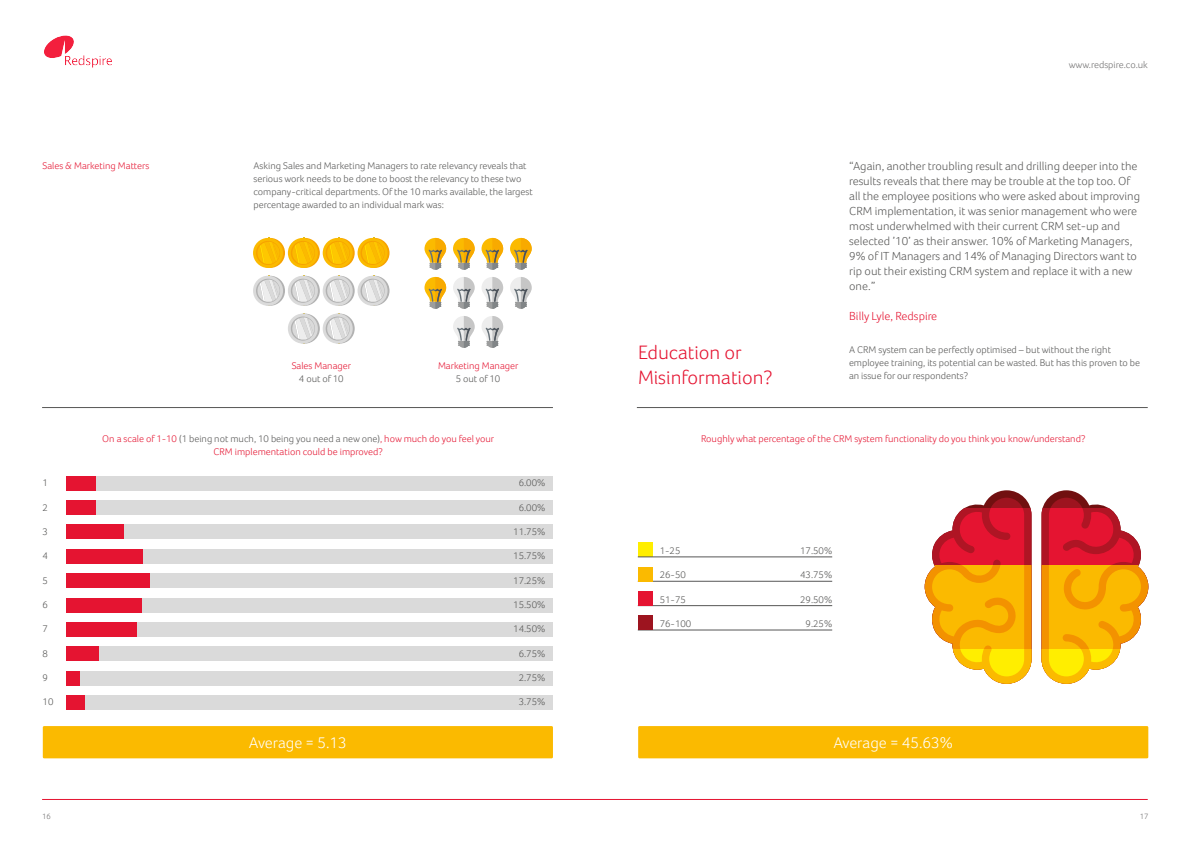
<style>
.page{position:relative;width:1191px;height:842px;background:#fff}
.page>*{position:absolute;margin:0;border:0;box-sizing:border-box;transform-origin:0 0}
.t1{font:300 20px/25px "Foco";color:#e51431}
.t2{font:300 16px "Foco";color:#fff}
.t3{font:300 12px/15px "Foco";color:#575756}
.t4{font:300 12px "Foco";color:#e51431}
.t5{font:300 10px/13px "Foco";color:#575756}
.t6{font:300 10px/13px "Foco";color:#e51431;text-align:center}
.t7{font:300 10px "Foco";color:#706f6f}
.t8{font:300 8px "Foco";color:#706f6f}
.s1{color:#575756}
</style>
<div class="page">
<svg style="left:44px;top:35px;width:68px;height:33px"></svg>
<hr style="left:42px;top:799px;width:1105px;height:1px;background:#e51431">
<div style="left:66px;top:476px;width:487px;height:14px;background:#dadada"></div>
<div style="left:66px;top:500px;width:487px;height:15px;background:#dadada"></div>
<div style="left:66px;top:525px;width:487px;height:14px;background:#dadada"></div>
<div style="left:66px;top:549px;width:487px;height:14px;background:#dadada"></div>
<div style="left:66px;top:573px;width:487px;height:15px;background:#dadada"></div>
<div style="left:66px;top:598px;width:487px;height:14px;background:#dadada"></div>
<div style="left:66px;top:622px;width:487px;height:15px;background:#dadada"></div>
<div style="left:66px;top:646px;width:487px;height:15px;background:#dadada"></div>
<div style="left:66px;top:671px;width:487px;height:14px;background:#dadada"></div>
<div style="left:66px;top:695px;width:487px;height:15px;background:#dadada"></div>
<div style="left:66px;top:476px;width:30px;height:14px;background:#e51431"></div>
<div style="left:66px;top:500px;width:30px;height:15px;background:#e51431"></div>
<div style="left:66px;top:525px;width:57px;height:14px;background:#e51431"></div>
<div style="left:66px;top:549px;width:77px;height:14px;background:#e51431"></div>
<div style="left:66px;top:573px;width:84px;height:15px;background:#e51431"></div>
<div style="left:66px;top:598px;width:76px;height:14px;background:#e51431"></div>
<div style="left:66px;top:622px;width:71px;height:15px;background:#e51431"></div>
<div style="left:66px;top:646px;width:33px;height:15px;background:#e51431"></div>
<div style="left:66px;top:671px;width:14px;height:14px;background:#e51431"></div>
<div style="left:66px;top:695px;width:19px;height:15px;background:#e51431"></div>
<div style="left:43px;top:726px;width:510px;height:32px;background:#fbba00"></div>
<div style="left:638px;top:726px;width:510px;height:32px;background:#fbba00"></div>
<hr style="left:42px;top:407px;width:511px;height:1px;background:#575756">
<hr style="left:637px;top:407px;width:510px;height:1px;background:#575756">
<svg style="left:255px;top:238px;width:30px;height:30px"></svg>
<div style="left:253px;top:238px;width:30px;height:30px;background:#fbba00;border-radius:50%"></div>
<div style="left:256px;top:241px;width:24px;height:24px;background:#f7a200;border-radius:50%"></div>
<svg style="left:257px;top:242px;width:23px;height:22px"></svg>
<svg style="left:290px;top:238px;width:30px;height:30px"></svg>
<div style="left:288px;top:238px;width:30px;height:30px;background:#fbba00;border-radius:50%"></div>
<div style="left:291px;top:241px;width:24px;height:24px;background:#f7a200;border-radius:50%"></div>
<svg style="left:291px;top:242px;width:24px;height:22px"></svg>
<svg style="left:325px;top:238px;width:30px;height:30px"></svg>
<div style="left:323px;top:238px;width:30px;height:30px;background:#fbba00;border-radius:50%"></div>
<div style="left:326px;top:241px;width:24px;height:24px;background:#f7a200;border-radius:50%"></div>
<svg style="left:326px;top:242px;width:24px;height:22px"></svg>
<svg style="left:359px;top:238px;width:30px;height:30px"></svg>
<svg style="left:357px;top:238px;width:30px;height:30px"></svg>
<div style="left:360px;top:241px;width:24px;height:24px;background:#f7a200;border-radius:50%"></div>
<svg style="left:361px;top:242px;width:23px;height:22px"></svg>
<svg style="left:255px;top:276px;width:30px;height:30px"></svg>
<div style="left:253px;top:276px;width:30px;height:30px;background:#dadada;border-radius:50%"></div>
<div style="left:256px;top:279px;width:24px;height:24px;background:#bcbcbc;border-radius:50%"></div>
<svg style="left:257px;top:280px;width:23px;height:22px"></svg>
<svg style="left:290px;top:314px;width:30px;height:30px"></svg>
<div style="left:288px;top:314px;width:30px;height:30px;background:#dadada;border-radius:50%"></div>
<div style="left:291px;top:317px;width:24px;height:24px;background:#c4c4c4;border-radius:50%"></div>
<svg style="left:291px;top:317px;width:24px;height:23px"></svg>
<svg style="left:290px;top:276px;width:30px;height:30px"></svg>
<div style="left:288px;top:276px;width:30px;height:30px;background:#dadada;border-radius:50%"></div>
<div style="left:291px;top:279px;width:24px;height:24px;background:#bebebe;border-radius:50%"></div>
<svg style="left:291px;top:280px;width:24px;height:22px"></svg>
<svg style="left:325px;top:314px;width:30px;height:30px"></svg>
<div style="left:323px;top:314px;width:30px;height:30px;background:#dadada;border-radius:50%"></div>
<div style="left:326px;top:317px;width:24px;height:24px;background:#c5c5c5;border-radius:50%"></div>
<svg style="left:326px;top:317px;width:24px;height:23px"></svg>
<svg style="left:325px;top:276px;width:30px;height:30px"></svg>
<div style="left:323px;top:276px;width:30px;height:30px;background:#dadada;border-radius:50%"></div>
<div style="left:326px;top:279px;width:24px;height:24px;background:#bebebe;border-radius:50%"></div>
<svg style="left:326px;top:280px;width:24px;height:22px"></svg>
<svg style="left:359px;top:276px;width:30px;height:30px"></svg>
<svg style="left:357px;top:276px;width:30px;height:30px"></svg>
<svg style="left:360px;top:279px;width:24px;height:24px"></svg>
<svg style="left:361px;top:280px;width:23px;height:22px"></svg>
<svg style="left:424px;top:238px;width:22px;height:32px"></svg>
<svg style="left:424px;top:277px;width:22px;height:32px"></svg>
<svg style="left:453px;top:238px;width:21px;height:32px"></svg>
<svg style="left:481px;top:238px;width:22px;height:32px"></svg>
<svg style="left:510px;top:238px;width:21px;height:32px"></svg>
<svg style="left:453px;top:277px;width:21px;height:32px"></svg>
<svg style="left:453px;top:316px;width:21px;height:32px"></svg>
<svg style="left:482px;top:277px;width:21px;height:32px"></svg>
<svg style="left:482px;top:316px;width:21px;height:32px"></svg>
<svg style="left:510px;top:277px;width:21px;height:32px"></svg>
<div style="left:638px;top:542px;width:14px;height:15px;background:#fe0"></div>
<hr style="left:638px;top:557px;width:194px;height:1px;background:#575756">
<hr style="left:638px;top:581px;width:194px;height:1px;background:#575756">
<div style="left:638px;top:567px;width:14px;height:14px;background:#fbba00"></div>
<hr style="left:638px;top:605px;width:194px;height:1px;background:#575756">
<hr style="left:638px;top:630px;width:194px;height:1px;background:#575756">
<div style="left:638px;top:591px;width:14px;height:15px;background:#e51431"></div>
<div style="left:638px;top:616px;width:14px;height:14px;background:#9d141f"></div>
<svg style="left:924px;top:490px;width:107px;height:194px"></svg>
<svg style="left:1041px;top:490px;width:107px;height:194px"></svg>
<p class="t6" style="left:43px;top:159px;width:108px">Sales &amp; Marketing Matters</p>
<p class="t5" style="left:253px;top:159px;width:281px">Asking Sales and Marketing Managers to rate relevancy reveals that serious work needs to be done to boost the relevancy to these two company-critical departments. Of the 10 marks available, the largest percentage awarded to an individual mark was:</p>
<p class="t6" style="left:292px;top:359px;width:61px">Sales Manager</p>
<p class="t5" style="left:299px;top:372px;width:46px">4 out of 10</p>
<p class="t6" style="left:438px;top:359px;width:82px">Marketing Manager</p>
<p class="t5" style="left:456px;top:372px;width:46px">5 out of 10</p>
<h1 class="t1" style="left:638px;top:340px;width:136px">Education or<br>Misinformation?</h1>
<p class="t7" style="left:1068px;top:60px;width:81px">www.redspire.co.uk</p>
<p class="t3" style="left:849px;top:159px;width:292px">“Again, another troubling result and drilling deeper into the results reveals that there may be trouble at the top too. Of all the employee positions who were asked about improving CRM implementation, it was senior management who were most underwhelmed with their current CRM set-up and selected ’10’ as their answer. 10% of Marketing Managers, 9% of IT Managers and 14% of Managing Directors want to rip out their existing CRM system and replace it with a new one.”</p>
<p class="t4" style="left:849px;top:309px;width:90px">Billy Lyle, Redspire</p>
<p class="t5" style="left:849px;top:343px;width:293px">A CRM system can be perfectly optimised – but without the right employee training, its potential can be wasted. But has this proven to be an issue for our respondents?</p>
<p class="t5" style="left:43px;top:477px;width:7px">1</p>
<p class="t5" style="left:43px;top:501px;width:7px">2</p>
<p class="t5" style="left:43px;top:526px;width:7px">3</p>
<p class="t5" style="left:43px;top:549px;width:7px">4</p>
<p class="t5" style="left:43px;top:574px;width:7px">5</p>
<p class="t5" style="left:43px;top:598px;width:7px">6</p>
<p class="t5" style="left:43px;top:622px;width:7px">7</p>
<p class="t5" style="left:43px;top:647px;width:7px">8</p>
<p class="t5" style="left:43px;top:672px;width:7px">9</p>
<p class="t5" style="left:43px;top:695px;width:12px">10</p>
<p class="t6" style="left:102px;top:432px;width:393px">On a scale of 1-10 <span class="s1">(1 being not much, 10 being you need a new one)</span>, how much do you feel your<br>CRM implementation could be improved?</p>
<p class="t6" style="left:701px;top:432px;width:385px">Roughly what percentage of the CRM system functionality do you think you know/understand?</p>
<p class="t5" style="left:519px;top:476px;width:28px">6.00%</p>
<p class="t5" style="left:519px;top:501px;width:28px">6.00%</p>
<p class="t5" style="left:513px;top:525px;width:33px">11.75%</p>
<p class="t5" style="left:513px;top:549px;width:33px">15.75%</p>
<p class="t5" style="left:513px;top:574px;width:33px">17.25%</p>
<p class="t5" style="left:513px;top:598px;width:33px">15.50%</p>
<p class="t5" style="left:513px;top:622px;width:33px">14.50%</p>
<p class="t5" style="left:519px;top:647px;width:28px">6.75%</p>
<p class="t5" style="left:519px;top:671px;width:28px">2.75%</p>
<p class="t5" style="left:519px;top:695px;width:28px">3.75%</p>
<p class="t5" style="left:660px;top:544px;width:22px">1-25</p>
<p class="t5" style="left:660px;top:568px;width:28px">26-50</p>
<p class="t5" style="left:660px;top:593px;width:28px">51-75</p>
<p class="t5" style="left:660px;top:617px;width:33px">76-100</p>
<p class="t5" style="left:800px;top:544px;width:33px">17.50%</p>
<p class="t5" style="left:800px;top:568px;width:33px">43.75%</p>
<p class="t5" style="left:800px;top:593px;width:33px">29.50%</p>
<p class="t5" style="left:805px;top:617px;width:28px">9.25%</p>
<h2 class="t2" style="left:249px;top:733px;width:99px">Average = 5.13</h2>
<h2 class="t2" style="left:833px;top:733px;width:121px">Average = 45.63%</h2>
<p class="t8" style="left:42px;top:812px;width:10px">16</p>
<p class="t8" style="left:1139px;top:812px;width:10px">17</p>
</div>
